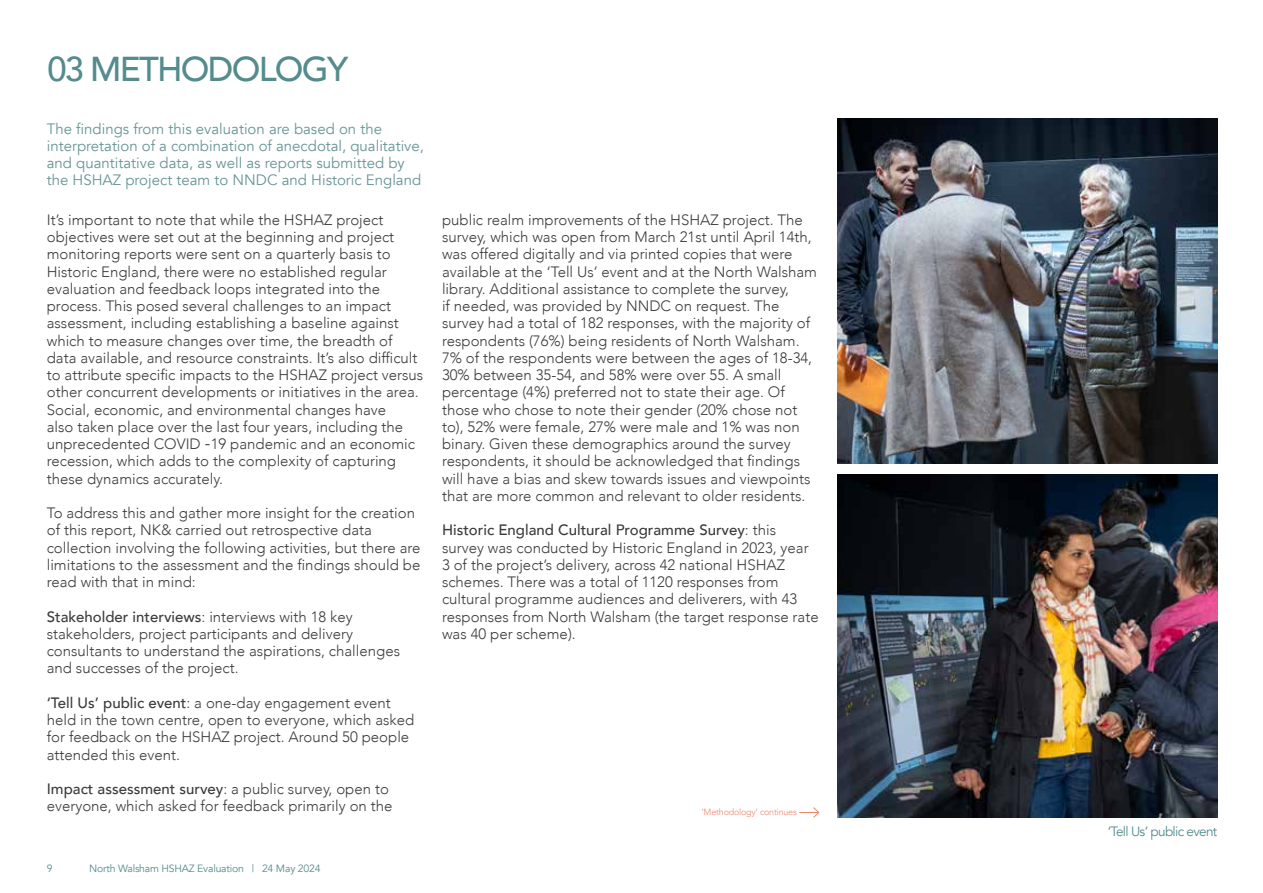
<style>
.page{position:relative;width:1263px;height:893px;background:#fff}
.page>*{position:absolute;margin:0;border:0;box-sizing:border-box;transform-origin:0 0}
.t1{font:500 34.5px "Avenir";letter-spacing:-.05em;color:#548b8c}
.t2{font:300 15px/17.2px "Avenir";color:#3c3c3b}
.t3{font:15px/17.2px "Avenir";color:#689596}
.t4{font:13.5px "Avenir";letter-spacing:-.05em;color:#548b8c}
.t5{font:10.5px "Avenir";letter-spacing:-.02em;color:#548b8c}
.t6{font:9px "Avenir";letter-spacing:-.025em;color:#f1927c}
.s1{font-family:"Verdana";font-weight:400;font-size:13.5px}
.s2{font-weight:500}
</style>
<div class="page">
<img style="left:837px;top:474px;width:381px;height:343px">
<img style="left:837px;top:119px;width:381px;height:344px">
<svg style="left:799px;top:807px;width:21px;height:11px"></svg>
<h1 class="t1" style="left:47px;top:39px;width:302px">03 METHODOLOGY</h1>
<p class="t3" style="left:47px;top:120px;width:379px">The findings from this evaluation are based on the interpretation of a combination of anecdotal, qualitative, and quantitative data, as well as reports submitted by the HSHAZ project team to NNDC and Historic England</p>
<p class="t2" style="left:47px;top:211px;width:378px">It’s important to note that while the HSHAZ project objectives were set out at the beginning and project monitoring reports were sent on a quarterly basis to Historic England, there were no established regular evaluation and feedback loops integrated into the process. This posed several challenges to an impact assessment, including establishing a baseline against which to measure changes over time, the breadth of data available, and resource constraints. It’s also difficult to attribute specific impacts to the HSHAZ project versus other concurrent developments or initiatives in the area.<br>Social, economic, and environmental changes have<br>also taken place over the last four years, including the unprecedented COVID <span class="s1">-</span>19 pandemic and an economic recession, which adds to the complexity of capturing these dynamics accurately.</p>
<p class="t2" style="left:47px;top:504px;width:375px">To address this and gather more insight for the creation of this report, NK&amp; carried out retrospective data collection involving the following activities, but there are limitations to the assessment and the findings should be read with that in mind:</p>
<p class="t2" style="left:47px;top:608px;width:355px"><span class="s2">Stakeholder interviews</span>: interviews with 18 key stakeholders, project participants and delivery consultants to understand the aspirations, challenges and successes of the project.</p>
<p class="t2" style="left:47px;top:694px;width:369px"><span class="s2">‘Tell Us’ public event</span>: a one-day engagement event held in the town centre, open to everyone, which asked for feedback on the HSHAZ project. Around 50 people attended this event.</p>
<p class="t2" style="left:47px;top:780px;width:347px"><span class="s2">Impact assessment survey</span>: a public survey, open to everyone, which asked for feedback primarily on the</p>
<p class="t5" style="left:47px;top:862px;width:7px">9</p>
<p class="t5" style="left:89px;top:862px;width:233px">North Walsham HSHAZ Evaluation | 24 May 2024</p>
<p class="t2" style="left:442px;top:211px;width:376px">public realm improvements of the HSHAZ project. The survey, which was open from March 21st until April 14th, was offered digitally and via printed copies that were available at the ‘Tell Us’ event and at the North Walsham library. Additional assistance to complete the survey,<br>if needed, was provided by NNDC on request. The survey had a total of 182 responses, with the majority of respondents (76%) being residents of North Walsham.<br>7% of the respondents were between the ages of 18-34, 30% between 35-54, and 58% were over 55. A small percentage (4%) preferred not to state their age. Of those who chose to note their gender (20% chose not to), 52% were female, 27% were male and 1% was non binary. Given these demographics around the survey respondents, it should be acknowledged that findings will have a bias and skew towards issues and viewpoints that are more common and relevant to older residents.</p>
<p class="t2" style="left:442px;top:521px;width:378px"><span class="s2">Historic England Cultural Programme Survey</span>: this survey was conducted by Historic England in 2023, year 3 of the project’s delivery, across 42 national HSHAZ schemes. There was a total of 1120 responses from cultural programme audiences and deliverers, with 43 responses from North Walsham (the target response rate was 40 per scheme).</p>
<p class="t6" style="left:701px;top:807px;width:97px">‘Methodology’ continues</p>
<p class="t4" style="left:1107px;top:823px;width:111px">‘Tell Us’ public event</p>
</div>
